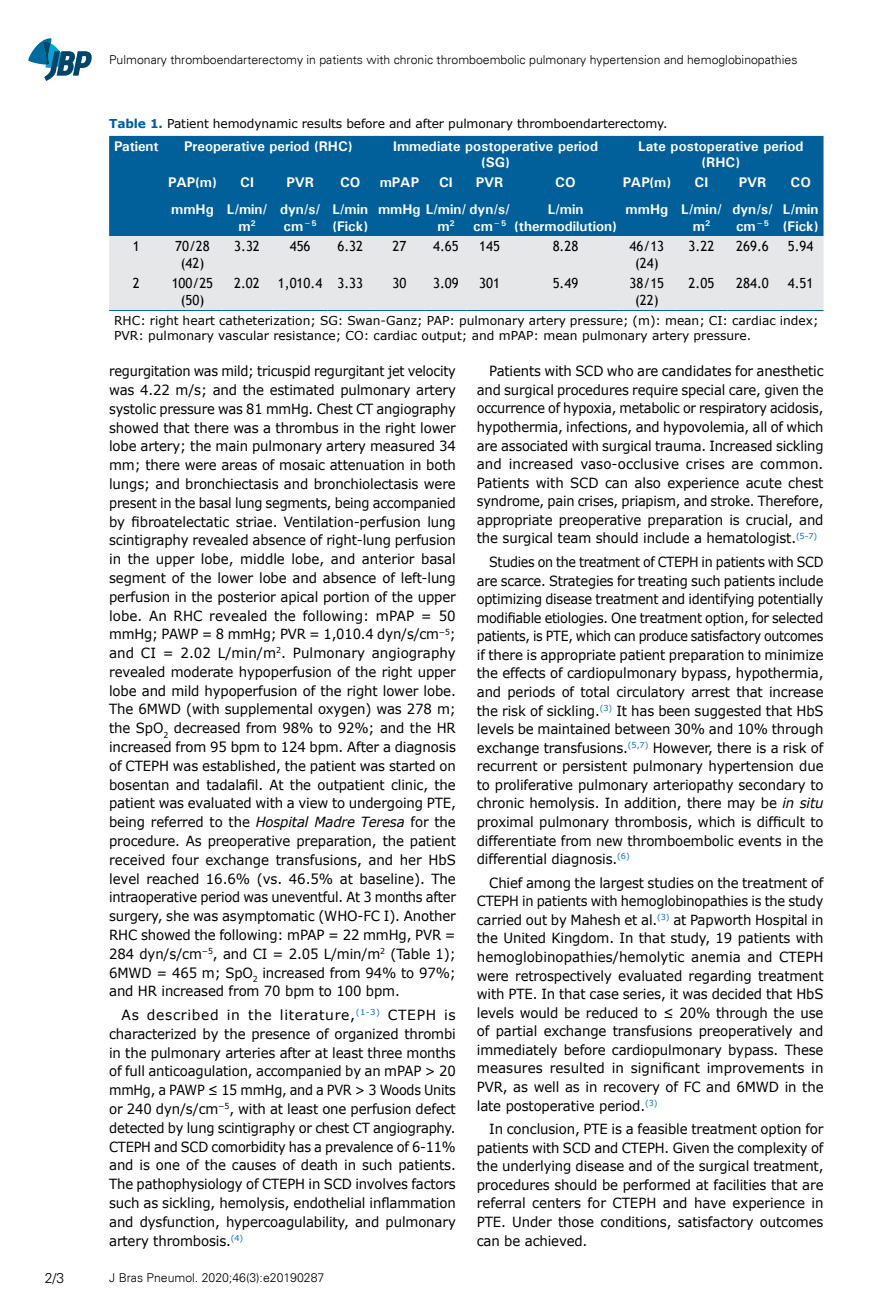
<style>
.page{position:relative;width:893px;height:1315px;background:#fff}
.page>*{position:absolute;margin:0;border:0;box-sizing:border-box;transform-origin:0 0}
.t1{font:14px/18.7px "Verdana";letter-spacing:-.01em;color:#000;text-align:justify;scale:.92 1}
.t2{font:14px/18.6px "Verdana";letter-spacing:-.01em;color:#000;text-align:justify;scale:.95 1}
.t3{font:14px/18.6px "Verdana";letter-spacing:-.01em;color:#000;text-align:justify;scale:.91 1}
.t4{font:14px/18.7px "Verdana";letter-spacing:-.01em;color:#000;text-align:justify}
.t5{font:14px/18.6px "Verdana";letter-spacing:-.01em;color:#000;text-align:justify;scale:.94 1}
.t6{font:700 14px/16.8px "Univers";color:#fff}
.t7{font:14px/16.8px "Trebuchet MS";color:#000;text-align:center;scale:.94 1}
.t8{font:300 14px "Univers";color:#000}
.t9{font:12.25px/14.7px "Verdana";color:#000}
.t10{font:300 12.25px "Univers";color:#000}
.s1{font-weight:700;color:#01609a}
.s2{font-style:italic}
</style>
<div class="page">
<svg style="left:28px;top:38px;width:64px;height:43px"></svg>
<div style="left:109px;top:136px;width:714px;height:100px;background:#01609a"></div>
<div style="left:109px;top:236px;width:714px;height:74px;background:#e6e7e8"></div>
<hr style="left:109px;top:310px;width:55px;height:1px;background:#01609a">
<hr style="left:164px;top:310px;width:57px;height:1px;background:#01609a">
<hr style="left:221px;top:310px;width:52px;height:1px;background:#01609a">
<hr style="left:273px;top:310px;width:54px;height:1px;background:#01609a">
<hr style="left:327px;top:310px;width:46px;height:1px;background:#01609a">
<hr style="left:373px;top:310px;width:53px;height:1px;background:#01609a">
<hr style="left:426px;top:310px;width:40px;height:1px;background:#01609a">
<hr style="left:466px;top:310px;width:47px;height:1px;background:#01609a">
<hr style="left:513px;top:310px;width:105px;height:1px;background:#01609a">
<hr style="left:618px;top:310px;width:58px;height:1px;background:#01609a">
<hr style="left:676px;top:310px;width:51px;height:1px;background:#01609a">
<hr style="left:727px;top:310px;width:51px;height:1px;background:#01609a">
<hr style="left:778px;top:310px;width:45px;height:1px;background:#01609a">
<p class="t10" style="left:109px;top:52px;width:690px">Pulmonary thromboendarterectomy in patients with chronic thromboembolic pulmonary hypertension and hemoglobinopathies</p>
<p class="t9" style="left:109px;top:117px;width:560px"><span class="s1">Table 1.</span> Patient hemodynamic results before and after pulmonary thromboendarterectomy.</p>
<p class="t6" style="left:114px;top:137px;width:46px">Patient</p>
<p class="t6" style="left:184px;top:137px;width:170px">Preoperative period (RHC)</p>
<p class="t6" style="left:393px;top:137px;width:206px;text-align:center">Immediate postoperative period (SG)</p>
<p class="t6" style="left:638px;top:137px;width:167px;text-align:center">Late postoperative period (RHC)</p>
<p class="t6" style="left:168px;top:174px;width:50px">PAP(m)</p>
<p class="t6" style="left:240px;top:174px;width:15px">CI</p>
<p class="t6" style="left:286px;top:174px;width:29px">PVR</p>
<p class="t6" style="left:340px;top:174px;width:22px">CO</p>
<p class="t6" style="left:380px;top:174px;width:41px">mPAP</p>
<p class="t6" style="left:439px;top:174px;width:15px">CI</p>
<p class="t6" style="left:476px;top:174px;width:29px">PVR</p>
<p class="t6" style="left:555px;top:174px;width:22px">CO</p>
<p class="t6" style="left:623px;top:174px;width:50px">PAP(m)</p>
<p class="t6" style="left:695px;top:174px;width:15px">CI</p>
<p class="t6" style="left:739px;top:174px;width:29px">PVR</p>
<p class="t6" style="left:790px;top:174px;width:22px">CO</p>
<p class="t6" style="left:238px;top:201px;width:30px;text-indent:-67px">mmHg L/min/ m<sup>2</sup></p>
<p class="t6" style="left:280px;top:201px;width:42px">dyn/s/ cm<sup>−5</sup></p>
<p class="t6" style="left:332px;top:201px;width:37px">L/min (Fick)</p>
<p class="t6" style="left:378px;top:201px;width:133px;text-align:center">mmHg L/min/ dyn/s/ m<sup>2</sup></p>
<p class="t6" style="left:514px;top:201px;width:104px;text-align:center">L/min (thermodilution)</p>
<p class="t6" style="left:693px;top:201px;width:30px;text-indent:-67px">mmHg L/min/ m<sup>2</sup></p>
<p class="t6" style="left:732px;top:201px;width:42px">dyn/s/ cm<sup>−5</sup></p>
<p class="t6" style="left:783px;top:201px;width:37px">L/min (Fick)</p>
<p class="t6" style="left:473px;top:218px;width:35px">cm<sup>−5</sup></p>
<p class="t7" style="left:133px;top:238px;width:9px">1</p>
<p class="t7" style="left:175px;top:238px;width:38px">70/28 (42)</p>
<p class="t7" style="left:234px;top:238px;width:29px">3.32</p>
<p class="t7" style="left:290px;top:238px;width:24px">456</p>
<p class="t7" style="left:337px;top:238px;width:29px">6.32</p>
<p class="t7" style="left:392px;top:238px;width:16px">27</p>
<p class="t7" style="left:433px;top:238px;width:29px">4.65</p>
<p class="t7" style="left:479px;top:238px;width:24px">145</p>
<p class="t7" style="left:553px;top:238px;width:29px">8.28</p>
<p class="t7" style="left:630px;top:238px;width:38px">46/13 (24)</p>
<p class="t7" style="left:689px;top:238px;width:29px">3.22</p>
<p class="t7" style="left:736px;top:238px;width:36px">269.6</p>
<p class="t7" style="left:788px;top:238px;width:29px">5.94</p>
<p class="t7" style="left:133px;top:275px;width:9px">2</p>
<p class="t7" style="left:172px;top:275px;width:46px">100/25 (50)</p>
<p class="t7" style="left:234px;top:275px;width:29px">2.02</p>
<p class="t7" style="left:278px;top:275px;width:92px">1,010.4 3.33</p>
<p class="t7" style="left:392px;top:275px;width:16px">30</p>
<p class="t7" style="left:433px;top:275px;width:29px">3.09</p>
<p class="t7" style="left:479px;top:275px;width:24px">301</p>
<p class="t7" style="left:553px;top:275px;width:29px">5.49</p>
<p class="t7" style="left:630px;top:275px;width:38px">38/15 (22)</p>
<p class="t7" style="left:689px;top:275px;width:29px">2.05</p>
<p class="t7" style="left:736px;top:275px;width:36px">284.0</p>
<p class="t7" style="left:788px;top:275px;width:29px">4.51</p>
<p class="t9" style="left:114px;top:313px;width:706px">RHC: right heart catheterization; SG: Swan-Ganz; PAP: pulmonary artery pressure; (m): mean; CI: cardiac index;<br>PVR: pulmonary vascular resistance; CO: cardiac output; and mPAP: mean pulmonary artery pressure.</p>
<p class="t1" style="left:109px;top:362px;width:378px">regurgitation was mild; tricuspid regurgitant jet velocity was 4.22 m/s; and the estimated pulmonary artery systolic pressure was 81 mmHg. Chest CT angiography showed that there was a thrombus in the right lower lobe artery; the main pulmonary artery measured 34 mm; there were areas of mosaic attenuation in both lungs; and bronchiectasis and bronchiolectasis were present in the basal lung segments, being accompanied by fibroatelectatic striae. Ventilation-perfusion lung scintigraphy revealed absence of right-lung perfusion in the upper lobe, middle lobe, and anterior basal segment of the lower lobe and absence of left-lung perfusion in the posterior apical portion of the upper lobe. An RHC revealed the following: mPAP = 50 mmHg; PAWP = 8 mmHg; PVR = 1,010.4 dyn/s/cm<sup>−5</sup>; and CI = 2.02 L/min/m<sup>2</sup>. Pulmonary angiography revealed moderate hypoperfusion of the right upper lobe and mild hypoperfusion of the right lower lobe.<br>The 6MWD (with supplemental oxygen) was 278 m; the SpO<sub>2</sub> decreased from 98% to 92%; and the HR increased from 95 bpm to 124 bpm. After a diagnosis of CTEPH was established, the patient was started on bosentan and tadalafil. At the outpatient clinic, the patient was evaluated with a view to undergoing PTE, being referred to the <span class="s2">Hospital Madre Teresa</span> for the procedure. As preoperative preparation, the patient received four exchange transfusions, and her HbS level reached 16.6% (vs. 46.5% at baseline). The intraoperative period was uneventful. At 3 months after surgery, she was asymptomatic (WHO-FC I). Another RHC showed the following: mPAP = 22 mmHg, PVR = 284 dyn/s/cm<sup>−5</sup>, and CI = 2.05 L/min/m<sup>2</sup> (Table 1); 6MWD = 465 m; SpO<sub>2</sub> increased from 94% to 97%; and HR increased from 70 bpm to 100 bpm.</p>
<p class="t4" style="left:109px;top:1005px;width:348px;text-indent:12px">As described in the literature,<sup>(1-3)</sup> CTEPH is characterized by the presence of organized thrombi in the pulmonary arteries after at least three months of full anticoagulation, accompanied by an mPAP &gt; 20 mmHg, a PAWP ≤ 15 mmHg, and a PVR &gt; 3 Woods Units or 240 dyn/s/cm<sup>−5</sup>, with at least one perfusion defect detected by lung scintigraphy or chest CT angiography.<br>CTEPH and SCD comorbidity has a prevalence of 6-11% and is one of the causes of death in such patients.<br>The pathophysiology of CTEPH in SCD involves factors such as sickling, hemolysis, endothelial inflammation and dysfunction, hypercoagulability, and pulmonary artery thrombosis.<sup>(4)</sup></p>
<p class="t8" style="left:45px;top:1269px;width:21px">2/3</p>
<p class="t10" style="left:109px;top:1270px;width:217px">J Bras Pneumol. 2020;46(3):e20190287</p>
<p class="t5" style="left:477px;top:362px;width:370px;text-indent:12px">Patients with SCD who are candidates for anesthetic and surgical procedures require special care, given the occurrence of hypoxia, metabolic or respiratory acidosis, hypothermia, infections, and hypovolemia, all of which are associated with surgical trauma. Increased sickling and increased vaso-occlusive crises are common.<br>Patients with SCD can also experience acute chest syndrome, pain crises, priapism, and stroke. Therefore, appropriate preoperative preparation is crucial, and the surgical team should include a hematologist.<sup>(5-7)</sup></p>
<p class="t3" style="left:477px;top:553px;width:383px;text-indent:12px">Studies on the treatment of CTEPH in patients with SCD are scarce. Strategies for treating such patients include optimizing disease treatment and identifying potentially modifiable etiologies. One treatment option, for selected patients, is PTE, which can produce satisfactory outcomes if there is appropriate patient preparation to minimize the effects of cardiopulmonary bypass, hypothermia, and periods of total circulatory arrest that increase the risk of sickling.<sup>(3)</sup> It has been suggested that HbS levels be maintained between 30% and 10% through exchange transfusions.<sup>(5,7)</sup> However, there is a risk of recurrent or persistent pulmonary hypertension due to proliferative pulmonary arteriopathy secondary to chronic hemolysis. In addition, there may be <span class="s2">in situ </span>proximal pulmonary thrombosis, which is difficult to differentiate from new thromboembolic events in the differential diagnosis.<sup>(6)</sup></p>
<p class="t2" style="left:477px;top:873px;width:367px;text-indent:12px">Chief among the largest studies on the treatment of CTEPH in patients with hemoglobinopathies is the study carried out by Mahesh et al.<sup>(3)</sup> at Papworth Hospital in the United Kingdom. In that study, 19 patients with hemoglobinopathies/hemolytic anemia and CTEPH were retrospectively evaluated regarding treatment with PTE. In that case series, it was decided that HbS levels would be reduced to ≤ 20% through the use of partial exchange transfusions preoperatively and immediately before cardiopulmonary bypass. These measures resulted in significant improvements in PVR, as well as in recovery of FC and 6MWD in the late postoperative period.<sup>(3)</sup></p>
<p class="t2" style="left:477px;top:1120px;width:366px;text-indent:12px">In conclusion, PTE is a feasible treatment option for patients with SCD and CTEPH. Given the complexity of the underlying disease and of the surgical treatment, procedures should be performed at facilities that are referral centers for CTEPH and have experience in PTE. Under those conditions, satisfactory outcomes can be achieved.</p>
</div>
